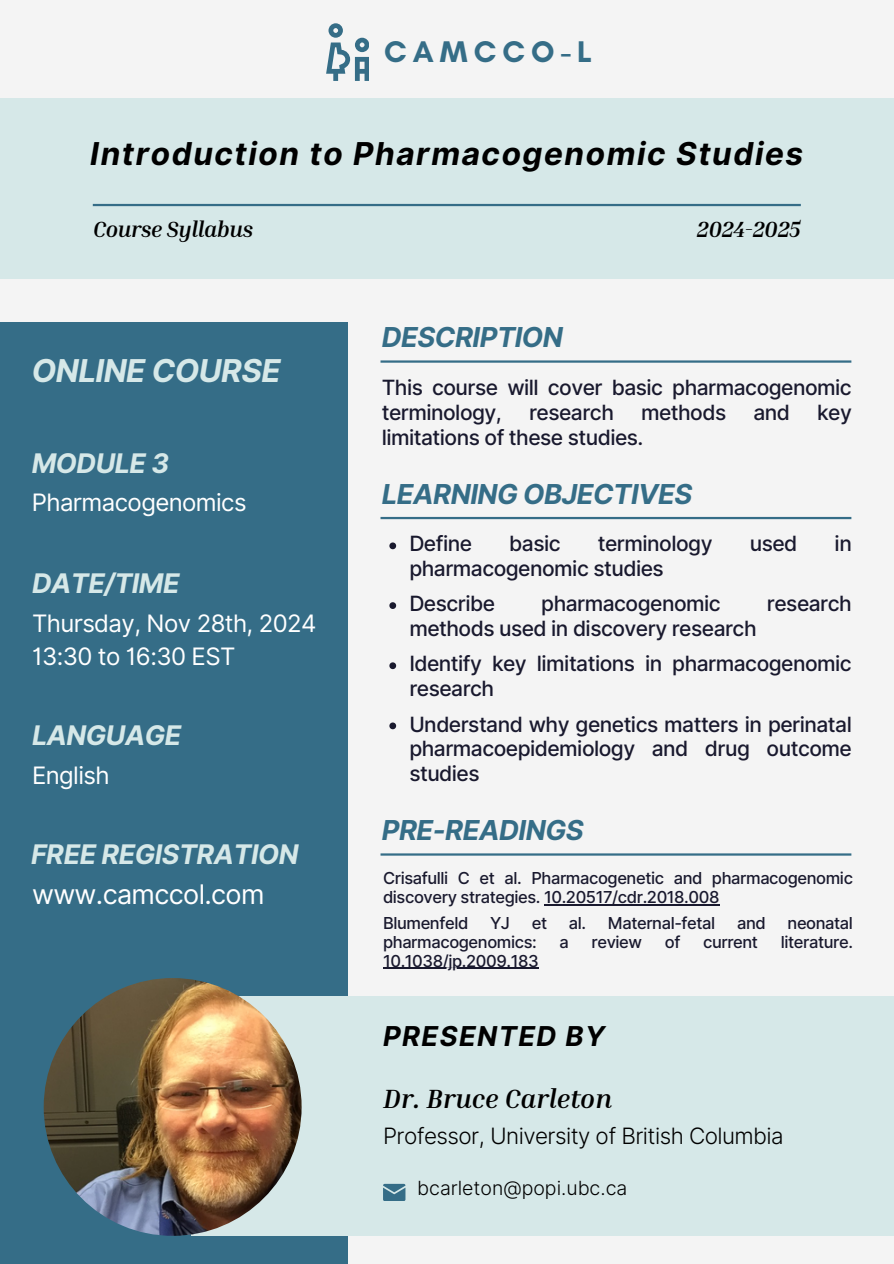
<style>
.page{position:relative;width:894px;height:1264px;background:#fff}
.page>*{position:absolute;margin:0;border:0;box-sizing:border-box;transform-origin:0 0}
.t1{font:italic 700 31.5px "Inter";letter-spacing:.05em;color:#000}
.t2{font:italic 700 31.5px "Inter";letter-spacing:-.02em;color:#d6e8e8}
.t3{font:700 30.45px "Glacial Indifference";letter-spacing:.2em;color:#356d87}
.t4{font:italic 700 27.45px "Inter";letter-spacing:-.02em;color:#356d87}
.t5{font:italic 700 27.3px "Inter";letter-spacing:.05em;color:#000}
.t6{font:italic 700 27px "Inter";letter-spacing:-.02em;color:#d6e8e8}
.t7{font:italic 700 27px "Inria Serif";color:#000}
.t8{font:27px "Inter";letter-spacing:-.025em;color:#fff}
.t9{font:24px/32.7px "Inter";letter-spacing:-.025em;color:#fff}
.t10{font:300 22.5px "Inter";letter-spacing:-.025em;color:#000}
.t11{font:italic 700 22.5px "Inria Serif";letter-spacing:-.02em;color:#000}
.t12{font:500 21px/24.8px "Inter";letter-spacing:-.025em;color:#19192e}
.t13{font:300 19.5px "Inter";color:#000}
.t14{font:500 16.5px/19.2px "Inter";letter-spacing:-.025em;color:#19192e}
</style>
<div class="page">
<div style="left:0;top:0;width:893px;height:1263px;background:#f4f4f4"></div>
<div style="left:0;top:98px;width:893px;height:180px;background:#d6e8e8"></div>
<div style="left:0;top:322px;width:347px;height:941px;background:#356d87"></div>
<div style="left:191px;top:996px;width:702px;height:239px;background:#d6e8e8"></div>
<hr style="left:93px;top:204px;width:707px;height:2px;background:#356d87">
<svg style="left:326px;top:23px;width:43px;height:58px"></svg>
<hr style="left:380px;top:360px;width:471px;height:3px;background:#356d87">
<hr style="left:380px;top:517px;width:471px;height:2px;background:#356d87">
<svg style="left:383px;top:1183px;width:22px;height:17px"></svg>
<img style="left:44px;top:978px;width:257px;height:257px;border-radius:50%">
<svg style="left:389px;top:542px;width:7px;height:7px"></svg>
<svg style="left:389px;top:602px;width:7px;height:7px"></svg>
<svg style="left:389px;top:662px;width:7px;height:7px"></svg>
<svg style="left:389px;top:722px;width:7px;height:7px"></svg>
<hr style="left:380px;top:853px;width:471px;height:2px;background:#356d87">
<hr style="left:544px;top:904px;width:174px;height:1px;background:#19192e">
<hr style="left:383px;top:967px;width:155px;height:2px;background:#19192e">
<h3 class="t3" style="left:384px;top:33px;width:209px">CAMCCO-L</h3>
<p class="t1" style="left:90px;top:135px;width:714px">Introduction to Pharmacogenomic Studies</p>
<h5 class="t11" style="left:93px;top:214px;width:162px">Course Syllabus</h5>
<h1 class="t11" style="left:696px;top:214px;width:105px">2024-2025</h1>
<p class="t2" style="left:32px;top:352px;width:250px">ONLINE COURSE</p>
<h3 class="t6" style="left:32px;top:446px;width:139px">MODULE 3</h3>
<p class="t9" style="left:32px;top:486px;width:216px">Pharmacogenomics</p>
<h6 class="t6" style="left:32px;top:567px;width:149px">DATE/TIME</h6>
<h3 class="t9" style="left:32px;top:607px;width:286px">Thursday, Nov 28th, 2024<br>13:30 to 16:30 EST</h3>
<h3 class="t6" style="left:32px;top:719px;width:151px">LANGUAGE</h3>
<p class="t9" style="left:32px;top:759px;width:79px">English</p>
<h4 class="t6" style="left:31px;top:838px;width:269px">FREE REGISTRATION</h4>
<h3 class="t8" style="left:32px;top:877px;width:234px">www.camccol.com</h3>
<h2 class="t4" style="left:381px;top:321px;width:183px">DESCRIPTION</h2>
<h5 class="t12" style="left:381px;top:375px;width:471px">This course will cover basic pharmacogenomic terminology,</h5>
<h5 class="t12" style="left:529px;top:400px;width:86px">research</h5>
<h5 class="t12" style="left:641px;top:400px;width:87px">methods</h5>
<h5 class="t12" style="left:753px;top:400px;width:38px">and</h5>
<h5 class="t12" style="left:816px;top:400px;width:36px">key</h5>
<h5 class="t12" style="left:381px;top:425px;width:263px">limitations of these studies.</h5>
<h1 class="t4" style="left:381px;top:477px;width:312px">LEARNING OBJECTIVES</h1>
<h6 class="t12" style="left:409px;top:531px;width:64px">Define</h6>
<h6 class="t12" style="left:509px;top:531px;width:53px">basic</h6>
<h6 class="t12" style="left:597px;top:531px;width:116px">terminology</h6>
<h6 class="t12" style="left:749px;top:531px;width:49px">used</h6>
<h6 class="t12" style="left:834px;top:531px;width:19px">in</h6>
<h6 class="t12" style="left:409px;top:556px;width:256px">pharmacogenomic studies</h6>
<h3 class="t12" style="left:409px;top:591px;width:87px">Describe</h3>
<h3 class="t12" style="left:541px;top:591px;width:181px">pharmacogenomic</h3>
<h3 class="t12" style="left:766px;top:591px;width:86px">research</h3>
<h3 class="t12" style="left:409px;top:616px;width:349px">methods used in discovery research</h3>
<h6 class="t12" style="left:409px;top:651px;width:444px">Identify key limitations in pharmacogenomic research</h6>
<p class="t12" style="left:409px;top:711px;width:444px;text-align:justify">Understand why genetics matters in perinatal pharmacoepidemiology and drug outcome studies</p>
<p class="t4" style="left:381px;top:814px;width:203px">PRE-READINGS</p>
<h3 class="t14" style="left:383px;top:868px;width:471px">Crisafulli C et al. Pharmacogenetic and pharmacogenomic discovery strategies. 10.20517/cdr.2018.008</h3>
<h6 class="t14" style="left:383px;top:912px;width:87px">Blumenfeld</h6>
<h6 class="t14" style="left:490px;top:912px;width:21px">YJ</h6>
<h6 class="t14" style="left:531px;top:912px;width:17px">et</h6>
<h6 class="t14" style="left:568px;top:912px;width:148px">al. Maternal-fetal</h6>
<h6 class="t14" style="left:736px;top:912px;width:30px">and</h6>
<h6 class="t14" style="left:787px;top:912px;width:67px">neonatal</h6>
<h6 class="t14" style="left:383px;top:932px;width:155px">pharmacogenomics:</h6>
<h6 class="t14" style="left:559px;top:932px;width:11px">a</h6>
<h6 class="t14" style="left:591px;top:932px;width:52px">review</h6>
<h6 class="t14" style="left:664px;top:932px;width:17px">of</h6>
<h6 class="t14" style="left:702px;top:932px;width:57px">current</h6>
<h6 class="t14" style="left:780px;top:932px;width:74px">literature.</h6>
<p class="t14" style="left:383px;top:951px;width:157px">10.1038/jp.2009.183</p>
<p class="t5" style="left:383px;top:1020px;width:223px">PRESENTED BY</p>
<p class="t7" style="left:383px;top:1081px;width:230px">Dr. Bruce Carleton</p>
<p class="t10" style="left:383px;top:1122px;width:402px">Professor, University of British Columbia</p>
<h3 class="t13" style="left:417px;top:1176px;width:212px">bcarleton@popi.ubc.ca</h3>
</div>
